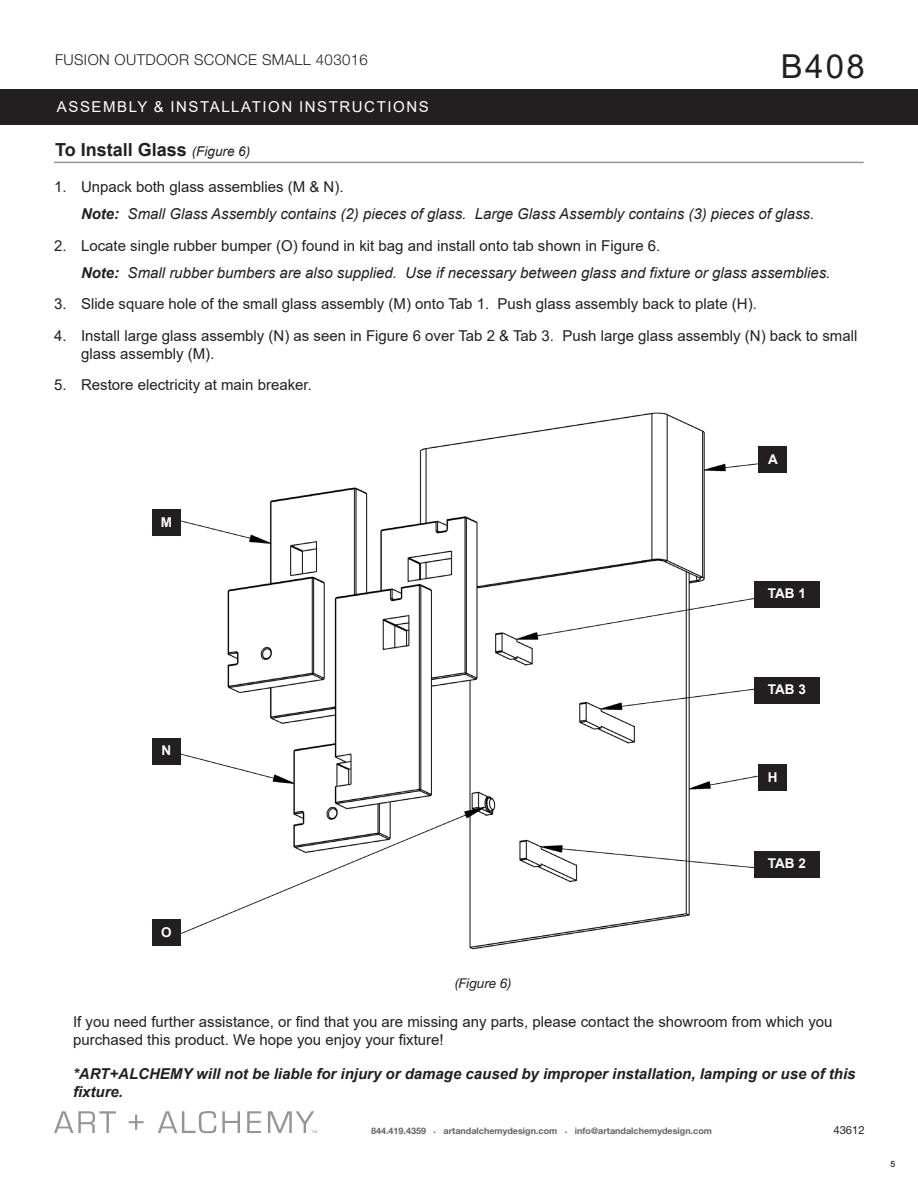
<style>
.page{position:relative;width:918px;height:1188px;background:#fff}
.page>*{position:absolute;margin:0;border:0;box-sizing:border-box;transform-origin:0 0}
.t1{font:33px "Arial";color:#231f20}
.Headers{font:700 18px "Arial";color:#231f20}
.slope_ceiling_line{font:15px/18px "Arial";color:#231f20}
.t2{font:italic 15px/27px "Arial";color:#231f20}
.slope_ceiling_line-2{font:italic 700 15px/18px "Arial";color:#231f20}
.t3{font:15px "Arial";letter-spacing:.105em;color:#fff}
.t4{font:300 15px "Helvetica Neue LT Std";letter-spacing:.025em;color:#231f20}
.slope_ceiling_line-3{font:700 13.5px "Arial";letter-spacing:-.035em;color:#fff}
.slope_ceiling_line-4{font:italic 13.5px "Helvetica Neue LT Std";color:#231f20}
.t5{font:11.25px "Helvetica Neue LT Std";color:#231f20}
.t6{font:700 9px "Helvetica Neue LT Std";color:#636366}
.t7{font:500 8.7px "Helvetica Neue LT Std";color:#231f20}
.t8{font:3.9px "Helvetica Neue";color:#939598}
.s1{font-weight:400;font-style:italic;font-size:13.5px}
.s2{font-style:normal}
.s3{font-weight:700}
</style>
<div class="page">
<div style="left:0;top:89px;width:918px;height:35px;background:#231f20"></div>
<svg style="left:54px;top:1111px;width:62px;height:22px"></svg>
<svg style="left:129px;top:1115px;width:15px;height:15px"></svg>
<svg style="left:158px;top:1111px;width:58px;height:22px"></svg>
<svg style="left:222px;top:1111px;width:18px;height:22px"></svg>
<svg style="left:247px;top:1111px;width:14px;height:22px"></svg>
<svg style="left:268px;top:1111px;width:46px;height:22px"></svg>
<img style="left:172px;top:412px;width:587px;height:538px">
<div style="left:754px;top:581px;width:66px;height:27px;background:#231f20"></div>
<div style="left:152px;top:738px;width:29px;height:26px;background:#231f20"></div>
<div style="left:152px;top:509px;width:29px;height:27px;background:#231f20"></div>
<div style="left:759px;top:447px;width:28px;height:26px;background:#231f20"></div>
<div style="left:759px;top:764px;width:28px;height:26px;background:#231f20"></div>
<div style="left:754px;top:851px;width:66px;height:27px;background:#231f20"></div>
<div style="left:754px;top:677px;width:66px;height:26px;background:#231f20"></div>
<div style="left:152px;top:920px;width:29px;height:26px;background:#231f20"></div>
<hr style="left:54px;top:162px;width:810px;height:1px;background:#939598">
<p class="t4" style="left:55px;top:50px;width:314px">FUSION OUTDOOR SCONCE SMALL 403016</p>
<p class="t3" style="left:57px;top:97px;width:373px">ASSEMBLY &amp; INSTALLATION INSTRUCTIONS</p>
<h1 class="t1" style="left:781px;top:44px;width:85px">B408</h1>
<p class="Headers" style="left:55px;top:137px;width:197px">To Install Glass <span class="s1">(Figure 6)</span></p>
<p class="t2" style="left:81px;top:174px;width:735px;text-indent:-27px"><span class="s2">1. Unpack both glass assemblies (M &amp; N).<br></span><span class="s3">Note:</span> Small Glass Assembly contains (2) pieces of glass. Large Glass Assembly contains (3) pieces of glass.</p>
<p class="t2" style="left:81px;top:232px;width:751px;text-indent:-27px"><span class="s2">2. Locate single rubber bumper (O) found in kit bag and install onto tab shown in Figure 6.<br></span><span class="s3">Note:</span> Small rubber bumbers are also supplied. Use if necessary between glass and fixture or glass assemblies.</p>
<p class="slope_ceiling_line" style="left:54px;top:295px;width:704px">3. Slide square hole of the small glass assembly (M) onto Tab 1. Push glass assembly back to plate (H).</p>
<p class="slope_ceiling_line" style="left:81px;top:326px;width:778px;text-indent:-27px">4. Install large glass assembly (N) as seen in Figure 6 over Tab 2 &amp; Tab 3. Push large glass assembly (N) back to small glass assembly (M).</p>
<p class="slope_ceiling_line" style="left:54px;top:376px;width:259px">5. Restore electricity at main breaker.</p>
<p class="slope_ceiling_line-3" style="left:161px;top:513px;width:13px">M</p>
<p class="slope_ceiling_line-3" style="left:768px;top:450px;width:11px">A</p>
<p class="slope_ceiling_line-3" style="left:768px;top:584px;width:39px">TAB 1</p>
<p class="slope_ceiling_line-3" style="left:162px;top:741px;width:11px">N</p>
<p class="slope_ceiling_line-3" style="left:768px;top:680px;width:39px">TAB 3</p>
<p class="slope_ceiling_line-3" style="left:768px;top:767px;width:11px">H</p>
<p class="slope_ceiling_line-3" style="left:161px;top:923px;width:12px">O</p>
<p class="slope_ceiling_line-4" style="left:455px;top:975px;width:58px">(Figure 6)</p>
<p class="slope_ceiling_line-3" style="left:768px;top:854px;width:39px">TAB 2</p>
<p class="slope_ceiling_line" style="left:73px;top:1013px;width:761px">If you need further assistance, or find that you are missing any parts, please contact the showroom from which you purchased this product. We hope you enjoy your fixture!</p>
<p class="slope_ceiling_line-2" style="left:73px;top:1065px;width:784px">*ART+ALCHEMY will not be liable for injury or damage caused by improper installation, lamping or use of this fixture.</p>
<p class="t8" style="left:312px;top:1129px;width:7px">TM</p>
<p class="t6" style="left:371px;top:1126px;width:343px">844.419.4359 . artandalchemydesign.com . info@artandalchemydesign.com</p>
<p class="t5" style="left:833px;top:1123px;width:33px">43612</p>
<p class="t7" style="left:890px;top:1159px;width:6px">5</p>
</div>
